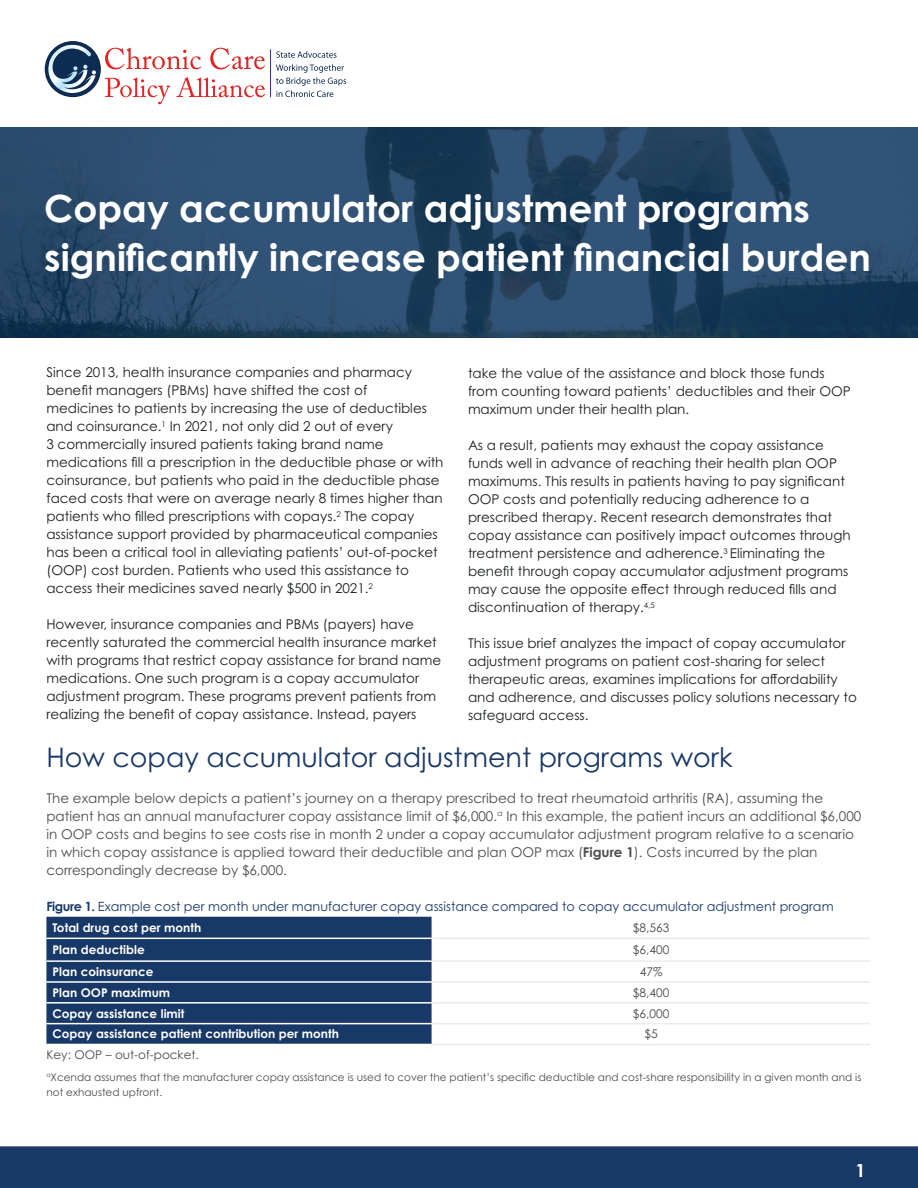
<style>
.page{position:relative;width:918px;height:1188px;background:#fff}
.page>*{position:absolute;margin:0;border:0;box-sizing:border-box;transform-origin:0 0}
.CCPA_H1_Headline{font:700 37.5px/49.5px "Century Gothic Pro";color:#fff}
.CCPA_H2_Section_titl{font:27px "Century Gothic Pro";color:#183867}
.t1{font:700 18px "Century Gothic Pro";color:#fff}
.CCPA_Body{font:13.5px/18px "Century Gothic Pro";color:#1c2023}
.CCPA_Body-2{font:13.5px/18px "Century Gothic Pro";color:#4b4c4d}
.CCPA_Body-3{font:12.75px "Century Gothic Pro";color:#183867}
.L3_Numbered_lists_9{font:700 12px "Century Gothic Pro";letter-spacing:.005em;color:#fff}
.L3_Numbered_lists_9-2{font:12px "Century Gothic Pro";color:#4b4c4d}
.t2{font:10.5px/15px "Century Gothic Pro";color:#4b4c4d}
.s1{font-weight:700}
</style>
<div class="page">
<div style="left:0;top:1146px;width:918px;height:42px;background:#183867"></div>
<img style="left:0;top:127px;width:918px;height:211px">
<div style="left:45px;top:41px;width:56px;height:56px;background:#0e2b51;border-radius:50%"></div>
<svg style="left:48px;top:45px;width:48px;height:48px"></svg>
<svg style="left:276px;top:51px;width:61px;height:7px"></svg>
<svg style="left:276px;top:64px;width:70px;height:33px"></svg>
<svg style="left:105px;top:48px;width:96px;height:21px"></svg>
<svg style="left:210px;top:48px;width:55px;height:21px"></svg>
<svg style="left:105px;top:77px;width:65px;height:27px"></svg>
<svg style="left:176px;top:77px;width:89px;height:20px"></svg>
<hr style="left:270px;top:49px;width:1px;height:48px;background:#2e3092">
<div style="left:46px;top:917px;width:386px;height:127px;background:#183867"></div>
<hr style="left:433px;top:938px;width:437px;height:1px;background:#eaebec">
<hr style="left:433px;top:960px;width:437px;height:2px;background:#eaebec">
<hr style="left:433px;top:981px;width:437px;height:2px;background:#eaebec">
<hr style="left:433px;top:1002px;width:437px;height:2px;background:#eaebec">
<hr style="left:433px;top:1023px;width:437px;height:1px;background:#eaebec">
<hr style="left:433px;top:1044px;width:437px;height:1px;background:#eaebec">
<hr style="left:46px;top:938px;width:387px;height:1px;background:#fff">
<hr style="left:46px;top:960px;width:387px;height:2px;background:#fff">
<hr style="left:46px;top:981px;width:387px;height:2px;background:#fff">
<hr style="left:46px;top:1002px;width:387px;height:2px;background:#fff">
<hr style="left:46px;top:1023px;width:387px;height:1px;background:#fff">
<p class="CCPA_H1_Headline" style="left:44px;top:183px;width:828px">Copay accumulator adjustment programs significantly increase patient financial burden</p>
<p class="CCPA_Body" style="left:46px;top:363px;width:399px">Since 2013, health insurance companies and pharmacy benefit managers (PBMs) have shifted the cost of<br>medicines to patients by increasing the use of deductibles and coinsurance.<sup>1</sup> In 2021, not only did 2 out of every<br>3 commercially insured patients taking brand name medications fill a prescription in the deductible phase or with coinsurance, but patients who paid in the deductible phase faced costs that were on average nearly 8 times higher than patients who filled prescriptions with copays.<sup>2</sup> The copay assistance support provided by pharmaceutical companies has been a critical tool in alleviating patients’ out-of-pocket (OOP) cost burden. Patients who used this assistance to access their medicines saved nearly $500 in 2021.<sup>2</sup></p>
<p class="CCPA_Body" style="left:46px;top:615px;width:396px">However, insurance companies and PBMs (payers) have recently saturated the commercial health insurance market with programs that restrict copay assistance for brand name medications. One such program is a copay accumulator adjustment program. These programs prevent patients from realizing the benefit of copay assistance. Instead, payers</p>
<p class="CCPA_Body" style="left:468px;top:364px;width:384px">take the value of the assistance and block those funds from counting toward patients’ deductibles and their OOP maximum under their health plan.</p>
<p class="CCPA_Body" style="left:468px;top:436px;width:384px">As a result, patients may exhaust the copay assistance funds well in advance of reaching their health plan OOP maximums. This results in patients having to pay significant OOP costs and potentially reducing adherence to a prescribed therapy. Recent research demonstrates that copay assistance can positively impact outcomes through treatment persistence and adherence.<sup>3</sup> Eliminating the benefit through copay accumulator adjustment programs may cause the opposite effect through reduced fills and discontinuation of therapy.<sup>4,5</sup></p>
<p class="CCPA_Body" style="left:468px;top:634px;width:390px">This issue brief analyzes the impact of copay accumulator adjustment programs on patient cost-sharing for select therapeutic areas, examines implications for affordability and adherence, and discusses policy solutions necessary to safeguard access.</p>
<p class="CCPA_H2_Section_titl" style="left:46px;top:741px;width:688px">How copay accumulator adjustment programs work</p>
<p class="CCPA_Body-2" style="left:46px;top:789px;width:816px">The example below depicts a patient’s journey on a therapy prescribed to treat rheumatoid arthritis (RA), assuming the patient has an annual manufacturer copay assistance limit of $6,000.<sup>a</sup> In this example, the patient incurs an additional $6,000 in OOP costs and begins to see costs rise in month 2 under a copay accumulator adjustment program relative to a scenario in which copay assistance is applied toward their deductible and plan OOP max (<span class="s1">Figure 1</span>). Costs incurred by the plan correspondingly decrease by $6,000.</p>
<p class="CCPA_Body-3" style="left:46px;top:898px;width:789px"><span class="s1">Figure 1.</span> Example cost per month under manufacturer copay assistance compared to copay accumulator adjustment program</p>
<p class="L3_Numbered_lists_9" style="left:52px;top:920px;width:150px">Total drug cost per month</p>
<p class="L3_Numbered_lists_9-2" style="left:633px;top:920px;width:38px">$8,563</p>
<p class="L3_Numbered_lists_9" style="left:52px;top:942px;width:94px">Plan deductible</p>
<p class="L3_Numbered_lists_9-2" style="left:633px;top:943px;width:38px">$6,400</p>
<p class="L3_Numbered_lists_9" style="left:52px;top:964px;width:103px">Plan coinsurance</p>
<p class="L3_Numbered_lists_9-2" style="left:640px;top:964px;width:24px">47%</p>
<p class="L3_Numbered_lists_9" style="left:52px;top:985px;width:119px">Plan OOP maximum</p>
<p class="L3_Numbered_lists_9-2" style="left:633px;top:985px;width:38px">$8,400</p>
<p class="L3_Numbered_lists_9" style="left:52px;top:1006px;width:134px">Copay assistance limit</p>
<p class="L3_Numbered_lists_9-2" style="left:633px;top:1006px;width:38px">$6,000</p>
<p class="L3_Numbered_lists_9" style="left:52px;top:1027px;width:288px">Copay assistance patient contribution per month</p>
<p class="L3_Numbered_lists_9-2" style="left:645px;top:1027px;width:15px">$5</p>
<p class="L3_Numbered_lists_9-2" style="left:46px;top:1047px;width:154px">Key: OOP – out-of-pocket.</p>
<p class="t2" style="left:46px;top:1069px;width:817px"><sup>a</sup>Xcenda assumes that the manufacturer copay assistance is used to cover the patient’s specific deductible and cost-share responsibility in a given month and is not exhausted upfront.</p>
<h3 class="t1" style="left:855px;top:1160px;width:12px">1</h3>
</div>
